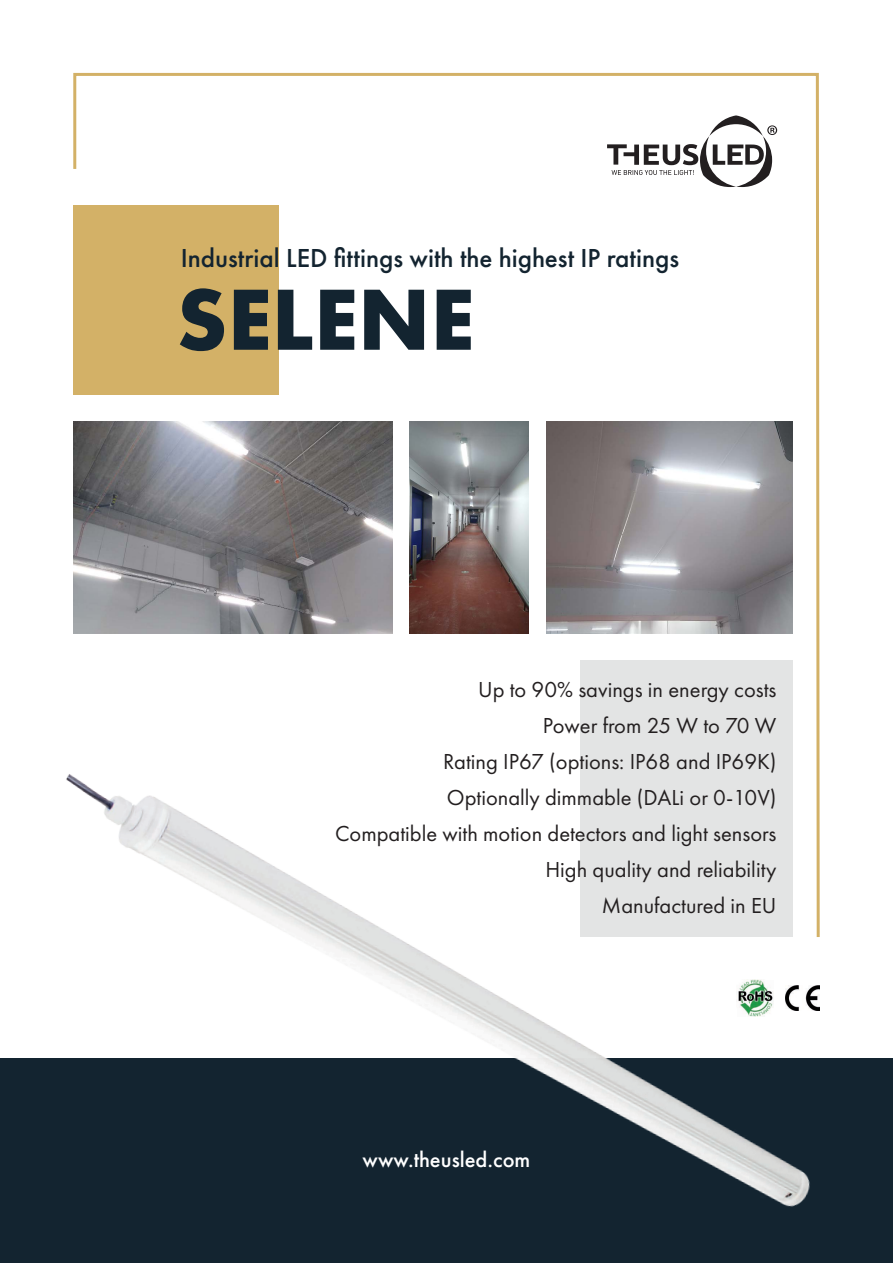
<style>
.page{position:relative;width:893px;height:1263px;background:#fff}
.page>*{position:absolute;margin:0;border:0;box-sizing:border-box;transform-origin:0 0}
.t1{font:700 90px "Futura PT";color:#132430}
.t2{font:500 27px "Futura PT";color:#132430}
.t3{font:22.5px/36px "Futura PT";color:#231f20;text-align:right}
.t4{font:500 22.5px "Futura PT";color:#fff}
</style>
<div class="page">
<svg style="left:73px;top:72px;width:747px;height:484px"></svg>
<svg style="left:607px;top:115px;width:170px;height:72px"></svg>
<div style="left:73px;top:205px;width:206px;height:190px;background:#d3b167"></div>
<img style="left:73px;top:421px;width:319px;height:135px">
<img style="left:546px;top:421px;width:247px;height:135px">
<img style="left:0;top:556px;width:893px;height:707px">
<img style="left:409px;top:421px;width:120px;height:213px">
<p class="t2" style="left:181px;top:242px;width:500px">Industrial LED fittings with the highest IP ratings</p>
<h1 class="t1" style="left:176px;top:262px;width:300px">SELENE</h1>
<p class="t3" style="left:335px;top:672px;width:443px">Up to 90% savings in energy costs<br>Power from 25 W to 70 W<br>Rating IP67 (options: IP68 and IP69K)<br>Optionally dimmable (DALi or 0-10V)<br>Compatible with motion detectors and light sensors<br>High quality and reliability<br>Manufactured in EU</p>
<p class="t4" style="left:363px;top:1146px;width:169px">www.theusled.com</p>
</div>
